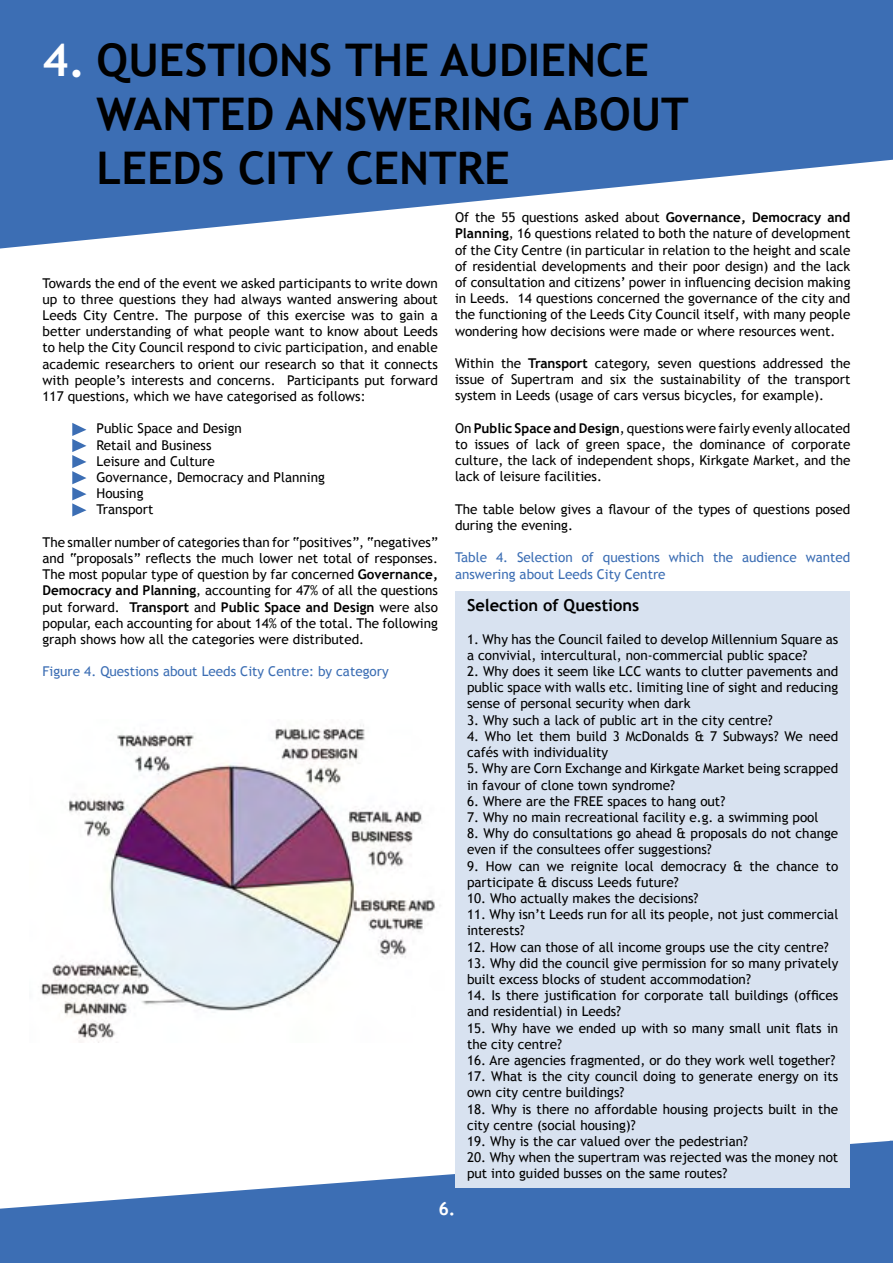
<style>
.page{position:relative;width:893px;height:1263px;background:#fff}
.page>*{position:absolute;margin:0;border:0;box-sizing:border-box;transform-origin:0 0}
.t1{font:700 45px/54px "Trebuchet MS";color:#000}
.t2{font:700 18px "Trebuchet MS";color:#fff}
.t3{font:700 16.5px "Trebuchet MS";color:#000}
.t4{font:13.5px/16.2px "Trebuchet MS";color:#000}
.t5{font:13.5px/16.2px "Trebuchet MS";color:#3c6eb4}
.s1{color:#fff}
.s2{font-weight:700}
</style>
<div class="page">
<svg style="left:0;top:0;width:893px;height:249px;fill:#3c6eb4"></svg>
<svg style="left:0;top:1141px;width:890px;height:122px;fill:#3c6eb4"></svg>
<svg style="left:890px;top:1141px;width:3px;height:122px"></svg>
<svg style="left:72px;top:423px;width:14px;height:93px"></svg>
<div style="left:455px;top:591px;width:395px;height:597px;background:#d8e2f0"></div>
<img style="left:41px;top:724px;width:399px;height:319px">
<h1 class="t1" style="left:97px;top:33px;width:594px;text-indent:-54px"><span class="s1">4.</span> QUESTIONS THE AUDIENCE<br>WANTED ANSWERING ABOUT<br>LEEDS CITY CENTRE</h1>
<p class="t4" style="left:43px;top:275px;width:397px;text-align:justify">Towards the end of the event we asked participants to write down up to three questions they had always wanted answering about Leeds City Centre. The purpose of this exercise was to gain a better understanding of what people want to know about Leeds to help the City Council respond to civic participation, and enable academic researchers to orient our research so that it connects with people’s interests and concerns. Participants put forward 117 questions, which we have categorised as follows:</p>
<p class="t4" style="left:97px;top:421px;width:230px">Public Space and Design<br>Retail and Business<br>Leisure and Culture<br>Governance, Democracy and Planning<br>Housing<br>Transport</p>
<p class="t4" style="left:43px;top:534px;width:397px;text-align:justify">The smaller number of categories than for “positives”, “negatives” and “proposals” reflects the much lower net total of responses.<br>The most popular type of question by far concerned <span class="s2">Governance, Democracy and Planning</span>, accounting for 47% of all the questions put forward. <span class="s2">Transport</span> and <span class="s2">Public Space and Design</span> were also popular, each accounting for about 14% of the total. The following graph shows how all the categories were distributed.</p>
<p class="t5" style="left:43px;top:664px;width:348px">Figure 4. Questions about Leeds City Centre: by category</p>
<p class="t4" style="left:455px;top:209px;width:397px;text-align:justify">Of the 55 questions asked about <span class="s2">Governance, Democracy and Planning</span>, 16 questions related to both the nature of development of the City Centre (in particular in relation to the height and scale of residential developments and their poor design) and the lack of consultation and citizens’ power in influencing decision making in Leeds. 14 questions concerned the governance of the city and the functioning of the Leeds City Council itself, with many people wondering how decisions were made or where resources went.</p>
<p class="t4" style="left:455px;top:355px;width:397px;text-align:justify">Within the <span class="s2">Transport</span> category, seven questions addressed the issue of Supertram and six the sustainability of the transport system in Leeds (usage of cars versus bicycles, for example).</p>
<p class="t4" style="left:455px;top:420px;width:397px;text-align:justify">On <span class="s2">Public Space and Design</span>, questions were fairly evenly allocated to issues of lack of green space, the dominance of corporate culture, the lack of independent shops, Kirkgate Market, and the lack of leisure facilities.</p>
<p class="t4" style="left:455px;top:501px;width:397px">The table below gives a flavour of the types of questions posed during the evening.</p>
<p class="t5" style="left:455px;top:550px;width:397px">Table 4. Selection of questions which the audience wanted answering about Leeds City Centre</p>
<p class="t3" style="left:467px;top:595px;width:174px">Selection of Questions</p>
<p class="t4" style="left:467px;top:631px;width:373px">1. Why has the Council failed to develop Millennium Square as a convivial, intercultural, non-commercial public space?</p>
<p class="t4" style="left:467px;top:663px;width:373px;text-align:justify">2. Why does it seem like LCC wants to clutter pavements and public space with walls etc. limiting line of sight and reducing sense of personal security when dark</p>
<p class="t4" style="left:467px;top:712px;width:307px">3. Why such a lack of public art in the city centre?</p>
<p class="t4" style="left:467px;top:728px;width:373px">4. Who let them build 3 McDonalds &amp; 7 Subways? We need cafés with individuality</p>
<p class="t4" style="left:467px;top:761px;width:373px">5. Why are Corn Exchange and Kirkgate Market being scrapped in favour of clone town syndrome?</p>
<p class="t4" style="left:467px;top:793px;width:260px">6. Where are the FREE spaces to hang out?</p>
<p class="t4" style="left:467px;top:809px;width:353px">7. Why no main recreational facility e.g. a swimming pool</p>
<p class="t4" style="left:467px;top:825px;width:373px">8. Why do consultations go ahead &amp; proposals do not change even if the consultees offer suggestions?</p>
<p class="t4" style="left:467px;top:858px;width:373px">9. How can we reignite local democracy &amp; the chance to participate &amp; discuss Leeds future?</p>
<p class="t4" style="left:467px;top:890px;width:233px">10. Who actually makes the decisions?</p>
<p class="t4" style="left:467px;top:906px;width:373px">11. Why isn’t Leeds run for all its people, not just commercial interests?</p>
<p class="t4" style="left:467px;top:939px;width:363px">12. How can those of all income groups use the city centre?</p>
<p class="t4" style="left:467px;top:955px;width:373px">13. Why did the council give permission for so many privately built excess blocks of student accommodation?</p>
<p class="t4" style="left:467px;top:987px;width:373px">14. Is there justification for corporate tall buildings (offices and residential) in Leeds?</p>
<p class="t4" style="left:467px;top:1020px;width:373px">15. Why have we ended up with so many small unit flats in the city centre?</p>
<p class="t4" style="left:467px;top:1052px;width:370px">16. Are agencies fragmented, or do they work well together?</p>
<p class="t4" style="left:467px;top:1068px;width:373px">17. What is the city council doing to generate energy on its own city centre buildings?</p>
<p class="t4" style="left:467px;top:1101px;width:373px">18. Why is there no affordable housing projects built in the city centre (social housing)?</p>
<p class="t4" style="left:467px;top:1133px;width:283px">19. Why is the car valued over the pedestrian?</p>
<p class="t4" style="left:467px;top:1149px;width:373px">20. Why when the supertram was rejected was the money not put into guided busses on the same routes?</p>
<h2 class="t2" style="left:438px;top:1198px;width:19px">6.</h2>
</div>
